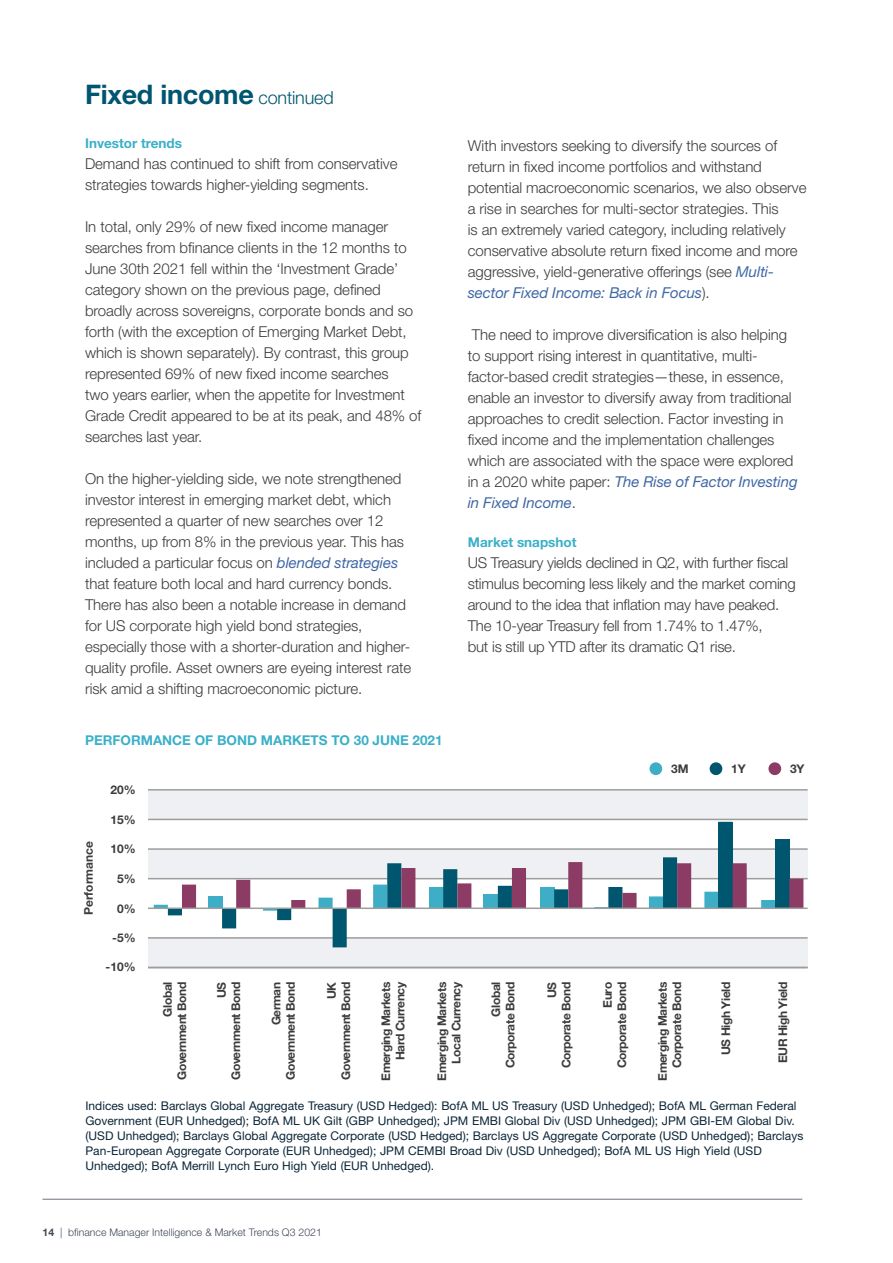
<style>
.page{position:relative;width:893px;height:1263px;background:#fff}
.page>*{position:absolute;margin:0;border:0;box-sizing:border-box;transform-origin:0 0}
.t1{font:700 27px "Helvetica Neue LT Std";letter-spacing:-.01em;color:#005570}
.t2{font:300 15px/21px "Helvetica Neue LT Std";letter-spacing:-.005em;color:#3c3c3b}
.t3{font:700 13.5px "Helvetica Neue LT Std";color:#3ab0c9}
.t4{font:12px/15px "Helvetica Neue LT Std";color:#0c2638}
.t5{font:700 12px/14.4px "Helvetica Neue LT Std";letter-spacing:-.035em;color:#3c3c3b;text-align:right}
.t6{font:700 12px "Helvetica Neue LT Std";color:#3c3c3b}
.t7{font:300 10.5px "Helvetica Neue LT Std";color:#414a58}
.s1{font-weight:300;font-size:18px}
.s2{font-weight:400;font-style:italic;color:#3f68a5}
.s3{font-weight:700}
</style>
<div class="page">
<div style="left:148px;top:790px;width:660px;height:29px;background:#eef0f4"></div>
<div style="left:148px;top:849px;width:660px;height:30px;background:#eef0f4"></div>
<div style="left:148px;top:938px;width:660px;height:29px;background:#eef0f4"></div>
<hr style="left:148px;top:789px;width:660px;height:1px;background:#9d9d9c">
<hr style="left:148px;top:819px;width:660px;height:1px;background:#9d9d9c">
<hr style="left:148px;top:848px;width:660px;height:2px;background:#9d9d9c">
<hr style="left:148px;top:878px;width:660px;height:1px;background:#9d9d9c">
<hr style="left:148px;top:937px;width:660px;height:2px;background:#9d9d9c">
<hr style="left:148px;top:967px;width:660px;height:1px;background:#9d9d9c">
<div style="left:649px;top:762px;width:13px;height:13px;background:#3daec6;border-radius:50%"></div>
<div style="left:710px;top:762px;width:12px;height:13px;background:#00556f;border-radius:50%"></div>
<div style="left:768px;top:762px;width:13px;height:13px;background:#8c3b64;border-radius:50%"></div>
<svg style="left:168px;top:848px;width:621px;height:99px"></svg>
<div style="left:775px;top:839px;width:14px;height:69px;background:#00556f"></div>
<div style="left:718px;top:822px;width:15px;height:86px;background:#00556f"></div>
<svg style="left:154px;top:862px;width:649px;height:49px"></svg>
<hr style="left:148px;top:907px;width:660px;height:2px;background:#9d9d9c">
<hr style="left:43px;top:1199px;width:759px;height:1px;background:#6e727f">
<h1 class="t1" style="left:85px;top:78px;width:250px">Fixed income <span class="s1">continued</span></h1>
<p class="t3" style="left:85px;top:135px;width:99px">Investor trends</p>
<p class="t2" style="left:85px;top:153px;width:314px">Demand has continued to shift from conservative strategies towards higher-yielding segments.</p>
<p class="t2" style="left:85px;top:216px;width:338px">In total, only 29% of new fixed income manager searches from bfinance clients in the 12 months to June 30th 2021 fell within the ‘Investment Grade’ category shown on the previous page, defined broadly across sovereigns, corporate bonds and so forth (with the exception of Emerging Market Debt, which is shown separately). By contrast, this group represented 69% of new fixed income searches<br>two years earlier, when the appetite for Investment Grade Credit appeared to be at its peak, and 48% of searches last year.</p>
<p class="t2" style="left:85px;top:468px;width:328px">On the higher-yielding side, we note strengthened investor interest in emerging market debt, which represented a quarter of new searches over 12 months, up from 8% in the previous year. This has included a particular focus on <span class="s2">blended strategies </span>that feature both local and hard currency bonds.<br>There has also been a notable increase in demand for US corporate high yield bond strategies, especially those with a shorter-duration and higher&shy;quality profile. Asset owners are eyeing interest rate risk amid a shifting macroeconomic picture.</p>
<p class="t3" style="left:85px;top:732px;width:359px">PERFORMANCE OF BOND MARKETS TO 30 JUNE 2021</p>
<p class="t5" style="left:110px;top:782px;width:27px">20%</p>
<p class="t6" style="left:81px;top:915px;width:76px;rotate:-90deg">Performance</p>
<p class="t5" style="left:110px;top:812px;width:27px">15%</p>
<p class="t5" style="left:110px;top:841px;width:27px">10%</p>
<p class="t5" style="left:117px;top:871px;width:20px">5%</p>
<p class="t5" style="left:117px;top:901px;width:20px">0%</p>
<p class="t5" style="left:112px;top:930px;width:25px">-5%</p>
<p class="t5" style="left:106px;top:959px;width:32px">-10%</p>
<p class="t2" style="left:468px;top:135px;width:340px">With investors seeking to diversify the sources of return in fixed income portfolios and withstand potential macroeconomic scenarios, we also observe a rise in searches for multi-sector strategies. This<br>is an extremely varied category, including relatively conservative absolute return fixed income and more aggressive, yield-generative offerings (see <span class="s2">Multi&shy;sector Fixed Income: Back in Focus</span>).</p>
<p class="t2" style="left:468px;top:324px;width:331px">The need to improve diversification is also helping to support rising interest in quantitative, multi&shy;factor-based credit strategies—these, in essence, enable an investor to diversify away from traditional approaches to credit selection. Factor investing in fixed income and the implementation challenges which are associated with the space were explored in a 2020 white paper: <span class="s2">The Rise of Factor Investing in Fixed Income</span>.</p>
<p class="t3" style="left:468px;top:534px;width:110px">Market snapshot</p>
<p class="t2" style="left:468px;top:552px;width:329px">US Treasury yields declined in Q2, with further fiscal stimulus becoming less likely and the market coming around to the idea that inflation may have peaked.<br>The 10-year Treasury fell from 1.74% to 1.47%,<br>but is still up YTD after its dramatic Q1 rise.</p>
<p class="t5" style="left:671px;top:761px;width:19px">3M</p>
<p class="t5" style="left:731px;top:761px;width:16px">1Y</p>
<p class="t5" style="left:790px;top:761px;width:16px">3Y</p>
<p class="t5" style="left:160px;top:1080px;width:100px;rotate:-90deg">Global<br>Government Bond</p>
<p class="t5" style="left:214px;top:1080px;width:100px;rotate:-90deg">US<br>Government Bond</p>
<p class="t5" style="left:269px;top:1080px;width:100px;rotate:-90deg">German<br>Government Bond</p>
<p class="t5" style="left:324px;top:1080px;width:100px;rotate:-90deg">UK<br>Government Bond</p>
<p class="t5" style="left:378px;top:1081px;width:101px;rotate:-90deg">Emerging Markets<br>Hard Currency</p>
<p class="t5" style="left:434px;top:1081px;width:101px;rotate:-90deg">Emerging Markets<br>Local Currency</p>
<p class="t5" style="left:489px;top:1068px;width:88px;rotate:-90deg">Global<br>Corporate Bond</p>
<p class="t5" style="left:544px;top:1068px;width:88px;rotate:-90deg">US<br>Corporate Bond</p>
<p class="t5" style="left:600px;top:1068px;width:88px;rotate:-90deg">Euro<br>Corporate Bond</p>
<p class="t5" style="left:655px;top:1081px;width:100px;rotate:-90deg">Emerging Markets<br>Corporate Bond</p>
<p class="t5" style="left:718px;top:1055px;width:75px;rotate:-90deg">US High Yield</p>
<p class="t5" style="left:775px;top:1063px;width:83px;rotate:-90deg">EUR High Yield</p>
<p class="t4" style="left:85px;top:1098px;width:719px">Indices used: Barclays Global Aggregate Treasury (USD Hedged): BofA ML US Treasury (USD Unhedged); BofA ML German Federal Government (EUR Unhedged); BofA ML UK Gilt (GBP Unhedged); JPM EMBI Global Div (USD Unhedged); JPM GBI-EM Global Div. (USD Unhedged); Barclays Global Aggregate Corporate (USD Hedged); Barclays US Aggregate Corporate (USD Unhedged); Barclays Pan-European Aggregate Corporate (EUR Unhedged); JPM CEMBI Broad Div (USD Unhedged); BofA ML US High Yield (USD Unhedged); BofA Merrill Lynch Euro High Yield (EUR Unhedged).</p>
<p class="t7" style="left:43px;top:1225px;width:281px"><span class="s3">14</span> | bfinance Manager Intelligence &amp; Market Trends Q3 2021</p>
</div>
